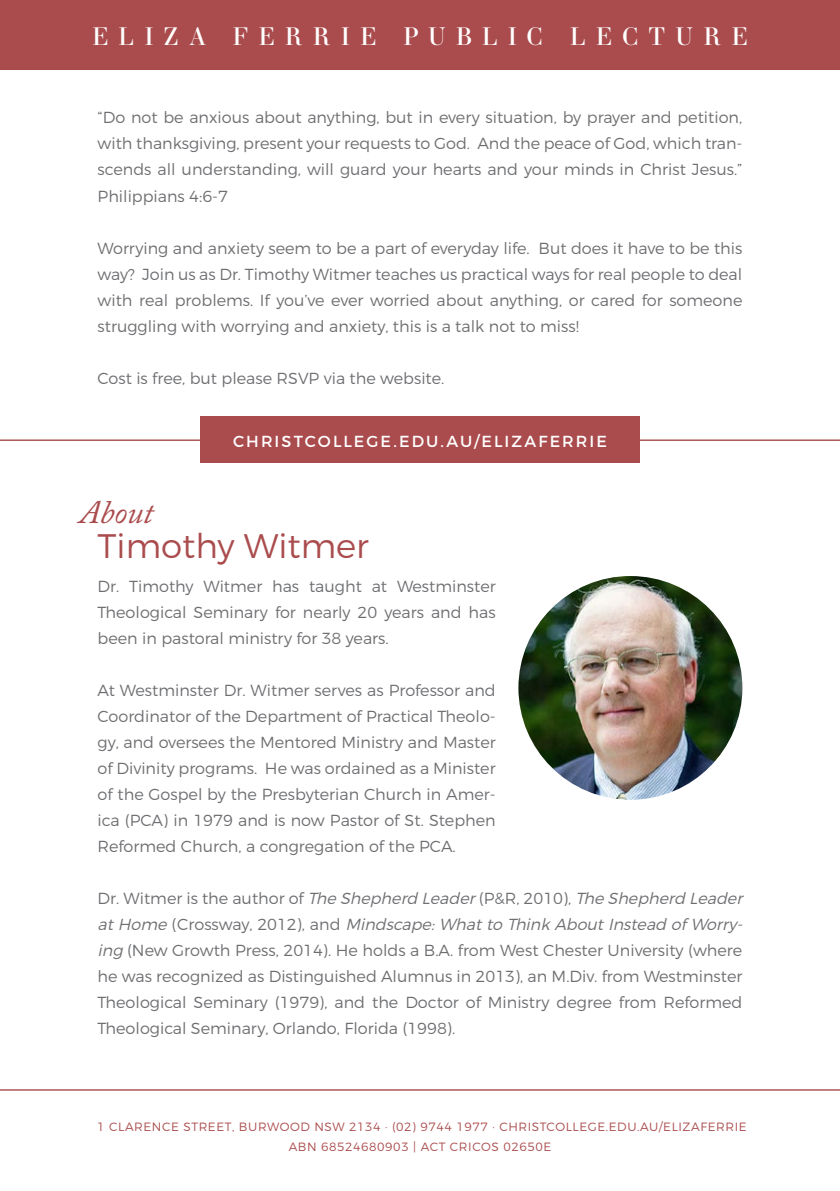
<style>
.page{position:relative;width:840px;height:1191px;background:#fff}
.page>*{position:absolute;margin:0;border:0;box-sizing:border-box;transform-origin:0 0}
.t1{font:300 34px "Montserrat";color:#aa4c4d}
.t2{font:italic 32.6px "Adobe Caslon Pro";color:#aa4c4d}
.t3{font:24px "Essonnes Display";letter-spacing:.435em;color:#fff}
.t4{font:300 16px/26px "Montserrat";color:#6d6e71;text-align:justify}
.t5{font:16px "Montserrat";letter-spacing:.125em;color:#fff}
.t6{font:300 12px/20px "Montserrat";letter-spacing:.05em;color:#aa4c4d;text-align:center}
.s1{font-style:italic}
</style>
<div class="page">
<div style="left:0;top:0;width:839px;height:70px;background:#aa4c4d"></div>
<img style="left:518px;top:576px;width:224px;height:224px;border-radius:112px">
<hr style="left:0;top:1089px;width:839px;height:1px;background:#aa4c4d">
<hr style="left:0;top:439px;width:839px;height:2px;background:#aa4c4d">
<div style="left:200px;top:416px;width:439px;height:47px;background:#aa4c4d"></div>
<h3 class="t3" style="left:92px;top:20px;width:656px">ELIZA FERRIE PUBLIC LECTURE</h3>
<p class="t4" style="left:98px;top:104px;width:646px">“Do not be anxious about anything, but in every situation, by prayer and petition, with thanksgiving, present your requests to God. And the peace of God, which tran&shy;scends all understanding, will guard your hearts and your minds in Christ Jesus.” Philippians 4:6-7</p>
<p class="t4" style="left:98px;top:234px;width:646px">Worrying and anxiety seem to be a part of everyday life. But does it have to be this way? Join us as Dr. Timothy Witmer teaches us practical ways for real people to deal with real problems. If you’ve ever worried about anything, or cared for someone struggling with worrying and anxiety, this is a talk not to miss!</p>
<p class="t4" style="left:98px;top:364px;width:348px">Cost is free, but please RSVP via the website.</p>
<h2 class="t2" style="left:80px;top:493px;width:75px">About</h2>
<p class="t5" style="left:233px;top:431px;width:375px">CHRISTCOLLEGE.EDU.AU/ELIZAFERRIE</p>
<h1 class="t1" style="left:98px;top:525px;width:273px">Timothy Witmer</h1>
<p class="t4" style="left:98px;top:573px;width:399px">Dr. Timothy Witmer has taught at Westminster Theological Seminary for nearly 20 years and has been in pastoral ministry for 38 years.</p>
<p class="t4" style="left:98px;top:677px;width:399px">At Westminster Dr. Witmer serves as Professor and Coordinator of the Department of Practical Theolo&shy;gy, and oversees the Mentored Ministry and Master of Divinity programs. He was ordained as a Minister of the Gospel by the Presbyterian Church in Amer&shy;ica (PCA) in 1979 and is now Pastor of St. Stephen Reformed Church, a congregation of the PCA.</p>
<p class="t4" style="left:98px;top:885px;width:650px;text-align:left">D r . W i t m e r i s t h e a u t h o r o f <span class="s1">The Shepherd Leader</span>( P &amp; R , 2 0 1 0 ) , <span class="s1">The Shepherd Leader atHome</span> ( C r o s swa y , 2 0 1 2 ) , a n d <span class="s1">Mindscape:Whatto Think AboutInstead of Worry&shy;ing</span> (New Growth Press, 2014). He holds a B.A. from West Chester University (where he was recognized as Distinguished Alumnus in 2013), an M.Div. from Westminster Theological Seminary (1979), and the Doctor of Ministry degree from Reformed Theological Seminary, Orlando, Florida (1998).</p>
<p class="t6" style="left:97px;top:1116px;width:650px">1 CLARENCE STREET, BURWOOD NSW 2134 · (02) 9744 1977 · CHRISTCOLLEGE.EDU.AU/ELIZAFERRIE<br>ABN 68524680903 | ACT CRICOS 02650E</p>
</div>
